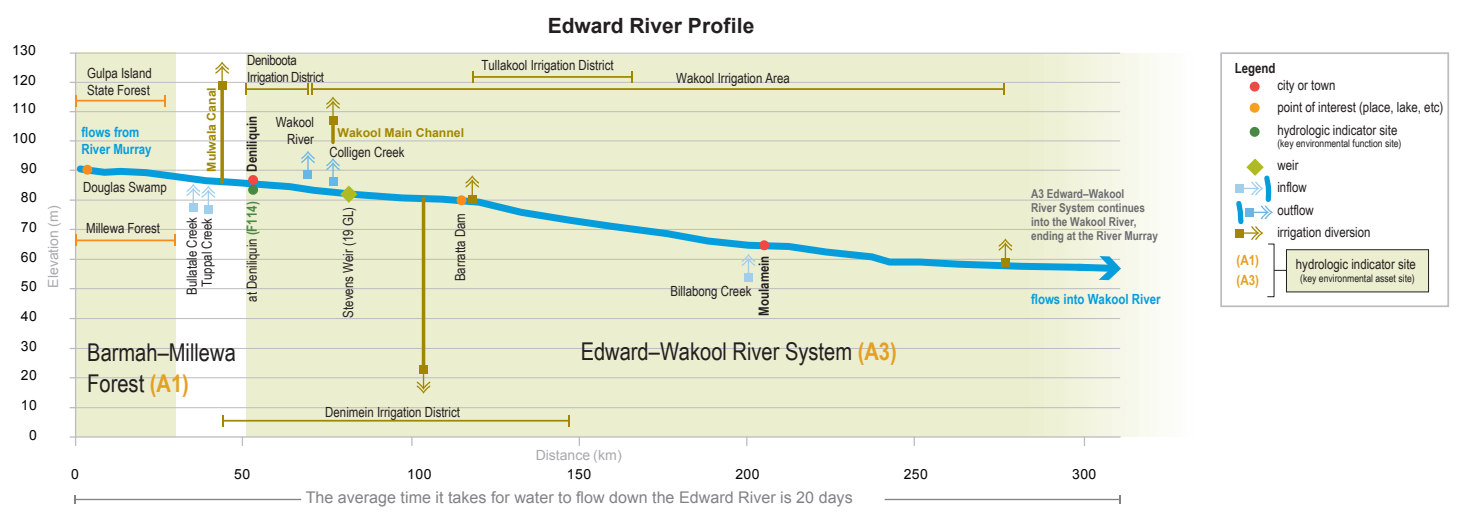
<style>
.page{position:relative;width:1463px;height:531px;background:#fff}
.page>*{position:absolute;margin:0;border:0;box-sizing:border-box;transform-origin:0 0}
.t1{font:24.5px/31.5px "Arial Narrow";color:#231f20}
.t2{font:700 21px "Arial";color:#231f20}
.t3{font:16.1px "Arial";color:#808285}
.t4{font:14px/22.4px "Arial Narrow";color:#231f20}
.t5{font:14px "Arial";letter-spacing:.03em;color:#050504}
.t6{font:700 14px/16.8px "Arial Narrow";color:#069ddc}
.t7{font:14px/16.8px "Arial Narrow";letter-spacing:-.025em;color:#231f20}
.t8{font:700 14px "Arial Narrow";color:#231f20}
.t9{font:14px "Arial";color:#a8a9ad}
.t10{font:700 14px/19.2px "Arial Narrow";color:#e3a023}
.t11{font:700 12.25px/14px "Arial Narrow";color:#6c6d70}
.t12{font:700 12.25px "Arial";color:#a18701}
.t13{font:10.5px "Arial Narrow";color:#231f20}
.s1{font-weight:700;color:#4a8945}
.s2{font-weight:700;color:#e3a023}
</style>
<div class="page">
<div style="left:76px;top:53px;width:100px;height:384px;background:#eceed0"></div>
<svg style="left:246px;top:53px;width:914px;height:384px;background:#eceed3"></svg>
<hr style="left:76px;top:141px;width:1044px;height:1px;background:#bcbdc0">
<hr style="left:76px;top:170px;width:1044px;height:1px;background:#bcbdc0">
<hr style="left:76px;top:200px;width:1044px;height:1px;background:#bcbdc0">
<hr style="left:76px;top:229px;width:1044px;height:1px;background:#bcbdc0">
<hr style="left:76px;top:288px;width:1044px;height:1px;background:#bcbdc0">
<hr style="left:76px;top:318px;width:1044px;height:1px;background:#bcbdc0">
<hr style="left:76px;top:348px;width:1044px;height:1px;background:#bcbdc0">
<hr style="left:76px;top:377px;width:1044px;height:1px;background:#bcbdc0">
<hr style="left:76px;top:407px;width:1044px;height:1px;background:#bcbdc0">
<hr style="left:75px;top:53px;width:1px;height:392px;background:#bcbdc0">
<hr style="left:76px;top:436px;width:1044px;height:2px;background:#bcbdc0">
<svg style="left:578px;top:437px;width:2px;height:8px"></svg>
<svg style="left:1083px;top:437px;width:2px;height:8px"></svg>
<svg style="left:72px;top:161px;width:1022px;height:114px"></svg>
<div style="left:248px;top:175px;width:10px;height:10px;background:#ef4845;border-radius:50%"></div>
<svg style="left:1071px;top:256px;width:49px;height:24px"></svg>
<div style="left:189px;top:203px;width:9px;height:9px;background:#a0cfee"></div>
<svg style="left:187px;top:184px;width:28px;height:26px"></svg>
<div style="left:204px;top:205px;width:9px;height:9px;background:#a0cfee"></div>
<svg style="left:301px;top:151px;width:13px;height:24px"></svg>
<div style="left:304px;top:170px;width:8px;height:9px;background:#67b7e6"></div>
<svg style="left:326px;top:158px;width:31px;height:45px"></svg>
<div style="left:456px;top:195px;width:10px;height:10px;background:#f68e1e;border-radius:50%"></div>
<hr style="left:76px;top:111px;width:1044px;height:1px;background:#bcbdc0">
<svg style="left:465px;top:175px;width:14px;height:24px"></svg>
<div style="left:468px;top:195px;width:8px;height:9px;background:#a18701"></div>
<div style="left:759px;top:240px;width:10px;height:10px;background:#ef4845;border-radius:50%"></div>
<svg style="left:998px;top:238px;width:14px;height:25px"></svg>
<div style="left:1001px;top:258px;width:8px;height:9px;background:#a18701"></div>
<hr style="left:422px;top:198px;width:3px;height:170px;background:#a18701">
<svg style="left:417px;top:370px;width:13px;height:24px"></svg>
<div style="left:419px;top:365px;width:9px;height:9px;background:#a18701"></div>
<hr style="left:76px;top:240px;width:99px;height:1px;background:#f68e1e">
<svg style="left:70px;top:229px;width:7px;height:17px"></svg>
<svg style="left:174px;top:235px;width:2px;height:11px"></svg>
<hr style="left:76px;top:100px;width:89px;height:2px;background:#f68e1e">
<svg style="left:70px;top:95px;width:7px;height:17px"></svg>
<svg style="left:164px;top:95px;width:2px;height:11px"></svg>
<div style="left:82px;top:165px;width:10px;height:10px;background:#f68e1e;border-radius:50%"></div>
<hr style="left:311px;top:88px;width:693px;height:2px;background:#a18701">
<hr style="left:246px;top:88px;width:62px;height:2px;background:#a18701">
<svg style="left:245px;top:83px;width:2px;height:12px"></svg>
<svg style="left:307px;top:83px;width:5px;height:12px"></svg>
<hr style="left:76px;top:82px;width:1044px;height:1px;background:#bcbdc0">
<hr style="left:76px;top:53px;width:1044px;height:1px;background:#bcbdc0">
<hr style="left:473px;top:76px;width:158px;height:2px;background:#a18701">
<svg style="left:472px;top:71px;width:1px;height:12px"></svg>
<svg style="left:631px;top:71px;width:1px;height:12px"></svg>
<svg style="left:331px;top:125px;width:4px;height:17px"></svg>
<svg style="left:326px;top:96px;width:13px;height:25px"></svg>
<div style="left:329px;top:116px;width:8px;height:9px;background:#a18701"></div>
<hr style="left:223px;top:420px;width:345px;height:2px;background:#a18701">
<svg style="left:222px;top:415px;width:2px;height:11px"></svg>
<svg style="left:567px;top:415px;width:2px;height:11px"></svg>
<svg style="left:741px;top:254px;width:14px;height:24px"></svg>
<div style="left:744px;top:273px;width:8px;height:9px;background:#a0cfee"></div>
<svg style="left:220px;top:90px;width:4px;height:92px"></svg>
<svg style="left:215px;top:61px;width:14px;height:25px"></svg>
<div style="left:218px;top:81px;width:8px;height:9px;background:#a18701"></div>
<hr style="left:75px;top:499px;width:1045px;height:1px;background:#808285">
<svg style="left:1119px;top:495px;width:2px;height:9px"></svg>
<svg style="left:300px;top:498px;width:585px;height:3px"></svg>
<div style="left:248px;top:185px;width:10px;height:10px;background:#4a8945;border-radius:50%"></div>
<div style="left:1220px;top:52px;width:228px;height:255px;background:#fff;border:2px solid #bcbdc0"></div>
<div style="left:1249px;top:82px;width:10px;height:10px;background:#ef4845;border-radius:50%"></div>
<div style="left:1249px;top:103px;width:10px;height:10px;background:#f89f1c;border-radius:50%"></div>
<svg style="left:1235px;top:159px;width:62px;height:138px"></svg>
<div style="left:1286px;top:249px;width:142px;height:43px;background:#eceed0;border:1px solid #231f20"></div>
<div style="left:1249px;top:127px;width:10px;height:10px;background:#4a8945;border-radius:50%"></div>
<p class="t5" style="left:12px;top:41px;width:25px">130</p>
<p class="t5" style="left:12px;top:71px;width:25px">120</p>
<p class="t5" style="left:12px;top:99px;width:25px">110</p>
<p class="t5" style="left:12px;top:129px;width:26px">100</p>
<p class="t5" style="left:21px;top:159px;width:18px">90</p>
<p class="t5" style="left:21px;top:188px;width:18px">80</p>
<p class="t5" style="left:21px;top:218px;width:18px">70</p>
<p class="t5" style="left:21px;top:248px;width:18px">60</p>
<p class="t5" style="left:21px;top:277px;width:18px">50</p>
<p class="t5" style="left:21px;top:307px;width:18px">40</p>
<p class="t5" style="left:21px;top:337px;width:18px">30</p>
<p class="t5" style="left:21px;top:366px;width:18px">20</p>
<p class="t5" style="left:21px;top:396px;width:18px">10</p>
<p class="t5" style="left:29px;top:426px;width:9px">0</p>
<p class="t9" style="left:44px;top:288px;width:84px;rotate:-90deg">Elevation (m)</p>
<p class="t4" style="left:87px;top:64px;width:66px;line-height:16.8px">Gulpa Island<br>State Forest</p>
<p class="t6" style="left:81px;top:123px;width:72px">flows from<br>River Murray</p>
<p class="t4" style="left:83px;top:175px;width:85px">Douglas Swamp</p>
<p class="t4" style="left:86px;top:216px;width:75px">Millewa Forest</p>
<p class="t12" style="left:203px;top:172px;width:86px;rotate:-90deg">Mulwala Canal</p>
<p class="t7" style="left:247px;top:52px;width:78px">Deniboota<br>Irrigation District</p>
<p class="t8" style="left:241px;top:172px;width:57px;rotate:-90deg">Deniliquin</p>
<p class="t4" style="left:276px;top:113px;width:40px;line-height:16.8px;text-align:right">Wakool<br>River</p>
<p class="t12" style="left:337px;top:125px;width:128px">Wakool Main Channel</p>
<p class="t4" style="left:329px;top:140px;width:77px">Colligen Creek</p>
<p class="t4" style="left:240px;top:302px;width:102px;rotate:-90deg">at Deniliquin <span class="s1">(F114)</span></p>
<p class="t4" style="left:184px;top:295px;width:79px;line-height:15px;text-align:center;rotate:-90deg">Bullatale Creek<br>Tuppal Creek</p>
<p class="t4" style="left:336px;top:318px;width:112px;rotate:-90deg">Stevens Weir (19 GL)</p>
<p class="t4" style="left:448px;top:281px;width:70px;rotate:-90deg">Barratta Dam</p>
<h1 class="t1" style="left:87px;top:335px;width:150px">Barmah–Millewa<br>Forest <span class="s2">(A1)</span></h1>
<p class="t4" style="left:325px;top:400px;width:136px">Denimein Irrigation District</p>
<h2 class="t2" style="left:547px;top:12px;width:208px">Edward River Profile</h2>
<p class="t4" style="left:481px;top:54px;width:134px">Tullakool Irrigation District</p>
<p class="t4" style="left:676px;top:66px;width:115px">Wakool Irrigation Area</p>
<p class="t8" style="left:753px;top:316px;width:61px;rotate:-90deg">Moulamein</p>
<p class="t4" style="left:670px;top:280px;width:83px">Billabong Creek</p>
<h1 class="t1" style="left:580px;top:334px;width:317px">Edward–Wakool River System <span class="s2">(A3)</span></h1>
<p class="t11" style="left:1031px;top:186px;width:128px">A3 Edward–Wakool<br>River System continues into the Wakool River, ending at the River Murray</p>
<p class="t6" style="left:1031px;top:290px;width:131px">flows into Wakool River</p>
<p class="t9" style="left:535px;top:446px;width:88px">Distance (km)</p>
<p class="t5" style="left:71px;top:465px;width:9px">0</p>
<p class="t5" style="left:234px;top:465px;width:18px">50</p>
<p class="t5" style="left:407px;top:465px;width:26px">100</p>
<p class="t5" style="left:567px;top:465px;width:26px">150</p>
<p class="t5" style="left:735px;top:465px;width:26px">200</p>
<p class="t5" style="left:903px;top:465px;width:26px">250</p>
<p class="t5" style="left:1072px;top:465px;width:26px">300</p>
<p class="t3" style="left:306px;top:487px;width:548px">The average time it takes for water to flow down the Edward River is 20 days</p>
<p class="t8" style="left:1234px;top:57px;width:42px">Legend</p>
<p class="t10" style="left:1236px;top:250px;width:24px">(A1) (A3)</p>
<p class="t4" style="left:1277px;top:73px;width:167px">city or town<br>point of interest (place, lake, etc) hydrologic indicator site</p>
<p class="t13" style="left:1277px;top:136px;width:125px">(key environmental function site)</p>
<p class="t4" style="left:1277px;top:153px;width:95px">weir<br>inflow<br>outflow<br>irrigation diversion</p>
<p class="t4" style="left:1295px;top:252px;width:121px">hydrologic indicator site</p>
<p class="t13" style="left:1300px;top:270px;width:116px">(key environmental asset site)</p>
</div>
